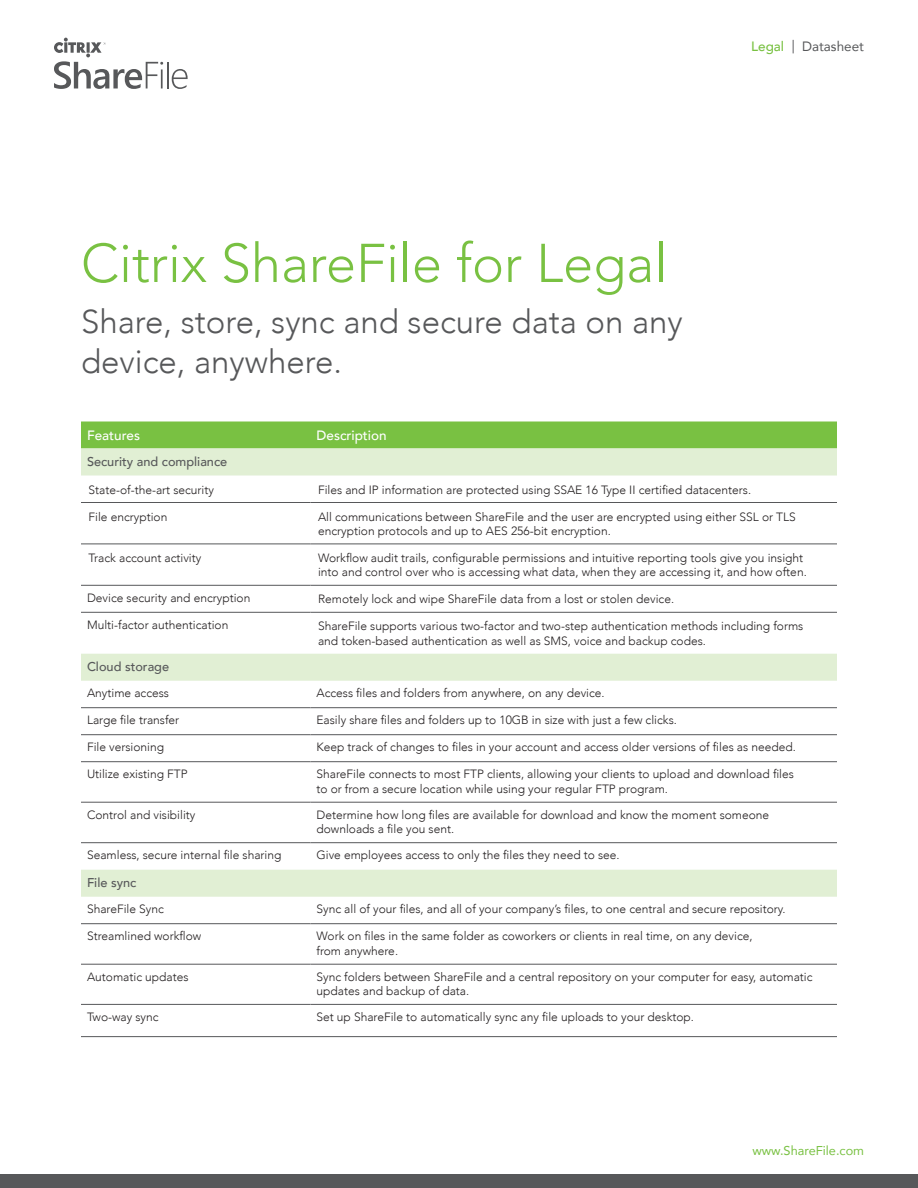
<style>
.page{position:relative;width:918px;height:1188px;background:#fff}
.page>*{position:absolute;margin:0;border:0;box-sizing:border-box;transform-origin:0 0}
.t1{font:300 54px "Avenir";color:#79c142}
.Subtitle{font:300 33px "Avenir";color:#57585a}
.Column_Descriptors{font:500 13.5px "Avenir";color:#fff}
.t2{font:13.5px "Avenir";color:#57585a}
.Subheader{font:500 12.75px "Avenir";color:#57585a}
.URL{font:12.75px "Avenir";color:#79c142}
.Body_text{font:300 12px/14.4px "Avenir";color:#231f20}
.s1{font-weight:500;color:#79c142}
</style>
<div class="page">
<div style="left:0;top:1174px;width:918px;height:14px;background:#57585a"></div>
<hr style="left:167px;top:62px;width:2px;height:26px;background:#57585a">
<svg style="left:172px;top:69px;width:16px;height:20px"></svg>
<svg style="left:54px;top:38px;width:109px;height:51px"></svg>
<div style="left:81px;top:422px;width:756px;height:26px;background:#79c142"></div>
<svg style="left:81px;top:448px;width:756px;height:449px"></svg>
<hr style="left:310px;top:1004px;width:527px;height:1px;background:#57585a">
<hr style="left:310px;top:923px;width:527px;height:1px;background:#57585a">
<hr style="left:310px;top:964px;width:527px;height:1px;background:#57585a">
<hr style="left:81px;top:502px;width:229px;height:1px;background:#57585a">
<hr style="left:81px;top:544px;width:229px;height:1px;background:#57585a">
<hr style="left:81px;top:585px;width:229px;height:1px;background:#57585a">
<hr style="left:310px;top:502px;width:527px;height:1px;background:#57585a">
<hr style="left:310px;top:544px;width:527px;height:1px;background:#57585a">
<hr style="left:310px;top:585px;width:527px;height:1px;background:#57585a">
<hr style="left:81px;top:707px;width:229px;height:1px;background:#57585a">
<hr style="left:81px;top:734px;width:229px;height:1px;background:#57585a">
<hr style="left:81px;top:761px;width:229px;height:1px;background:#57585a">
<hr style="left:81px;top:802px;width:229px;height:1px;background:#57585a">
<hr style="left:81px;top:842px;width:229px;height:1px;background:#57585a">
<hr style="left:310px;top:707px;width:527px;height:1px;background:#57585a">
<hr style="left:310px;top:734px;width:527px;height:1px;background:#57585a">
<hr style="left:310px;top:761px;width:527px;height:1px;background:#57585a">
<hr style="left:310px;top:802px;width:527px;height:1px;background:#57585a">
<hr style="left:310px;top:842px;width:527px;height:1px;background:#57585a">
<hr style="left:81px;top:923px;width:229px;height:1px;background:#57585a">
<hr style="left:81px;top:964px;width:229px;height:1px;background:#57585a">
<hr style="left:81px;top:1004px;width:229px;height:1px;background:#57585a">
<hr style="left:81px;top:612px;width:229px;height:1px;background:#57585a">
<hr style="left:310px;top:612px;width:527px;height:1px;background:#57585a">
<hr style="left:81px;top:1036px;width:756px;height:1px;background:#57585a">
<p class="t2" style="left:751px;top:35px;width:114px"><span class="s1">Legal</span> | Datasheet</p>
<p class="t1" style="left:81px;top:231px;width:588px">Citrix ShareFile for Legal</p>
<p class="Subtitle" style="left:81px;top:302px;width:603px">Share, store, sync and secure data on any</p>
<p class="Subtitle" style="left:81px;top:342px;width:263px">device, anywhere.</p>
<p class="Column_Descriptors" style="left:87px;top:423px;width:55px">Features</p>
<p class="Column_Descriptors" style="left:316px;top:423px;width:72px">Description</p>
<p class="Subheader" style="left:87px;top:450px;width:142px">Security and compliance</p>
<p class="Body_text" style="left:88px;top:482px;width:127px">State-of-the-art security</p>
<p class="Body_text" style="left:318px;top:482px;width:435px">Files and IP information are protected using SSAE 16 Type II certified datacenters.</p>
<p class="Body_text" style="left:88px;top:509px;width:80px">File encryption</p>
<p class="Body_text" style="left:318px;top:509px;width:479px">All communications between ShareFile and the user are encrypted using either SSL or TLS encryption protocols and up to AES 256-bit encryption.</p>
<p class="Body_text" style="left:88px;top:551px;width:114px">Track account activity</p>
<p class="Body_text" style="left:318px;top:551px;width:490px">Workflow audit trails, configurable permissions and intuitive reporting tools give you insight into and control over who is accessing what data, when they are accessing it, and how often.</p>
<p class="Body_text" style="left:87px;top:590px;width:165px">Device security and encryption</p>
<p class="Body_text" style="left:318px;top:592px;width:358px">Remotely lock and wipe ShareFile data from a lost or stolen device.</p>
<p class="Body_text" style="left:87px;top:617px;width:143px">Multi-factor authentication</p>
<p class="Body_text" style="left:318px;top:619px;width:487px">ShareFile supports various two-factor and two-step authentication methods including forms and token-based authentication as well as SMS, voice and backup codes.</p>
<p class="Subheader" style="left:87px;top:655px;width:84px">Cloud storage</p>
<p class="Body_text" style="left:87px;top:686px;width:84px">Anytime access</p>
<p class="Body_text" style="left:316px;top:686px;width:290px">Access files and folders from anywhere, on any device.</p>
<p class="Body_text" style="left:87px;top:713px;width:94px">Large file transfer</p>
<p class="Body_text" style="left:316px;top:713px;width:362px">Easily share files and folders up to 10GB in size with just a few clicks.</p>
<p class="Body_text" style="left:87px;top:740px;width:79px">File versioning</p>
<p class="Body_text" style="left:316px;top:740px;width:481px">Keep track of changes to files in your account and access older versions of files as needed.</p>
<p class="Body_text" style="left:87px;top:767px;width:102px">Utilize existing FTP</p>
<p class="Body_text" style="left:316px;top:767px;width:479px">ShareFile connects to most FTP clients, allowing your clients to upload and download files to or from a secure location while using your regular FTP program.</p>
<p class="Body_text" style="left:87px;top:807px;width:110px">Control and visibility</p>
<p class="Body_text" style="left:316px;top:807px;width:454px">Determine how long files are available for download and know the moment someone downloads a file you sent.</p>
<p class="Body_text" style="left:87px;top:848px;width:196px">Seamless, secure internal file sharing</p>
<p class="Body_text" style="left:316px;top:848px;width:305px">Give employees access to only the files they need to see.</p>
<p class="Subheader" style="left:87px;top:871px;width:51px">File sync</p>
<p class="Body_text" style="left:87px;top:902px;width:78px">ShareFile Sync</p>
<p class="Body_text" style="left:316px;top:902px;width:471px">Sync all of your files, and all of your company’s files, to one central and secure repository.</p>
<p class="Body_text" style="left:87px;top:929px;width:116px">Streamlined workflow</p>
<p class="Body_text" style="left:316px;top:929px;width:438px">Work on files in the same folder as coworkers or clients in real time, on any device, from anywhere.</p>
<p class="Body_text" style="left:87px;top:969px;width:103px">Automatic updates</p>
<p class="Body_text" style="left:316px;top:969px;width:498px">Sync folders between ShareFile and a central repository on your computer for easy, automatic updates and backup of data.</p>
<p class="Body_text" style="left:87px;top:1010px;width:73px">Two-way sync</p>
<p class="Body_text" style="left:316px;top:1010px;width:379px">Set up ShareFile to automatically sync any file uploads to your desktop.</p>
<p class="URL" style="left:752px;top:1140px;width:113px">www.ShareFile.com</p>
</div>
